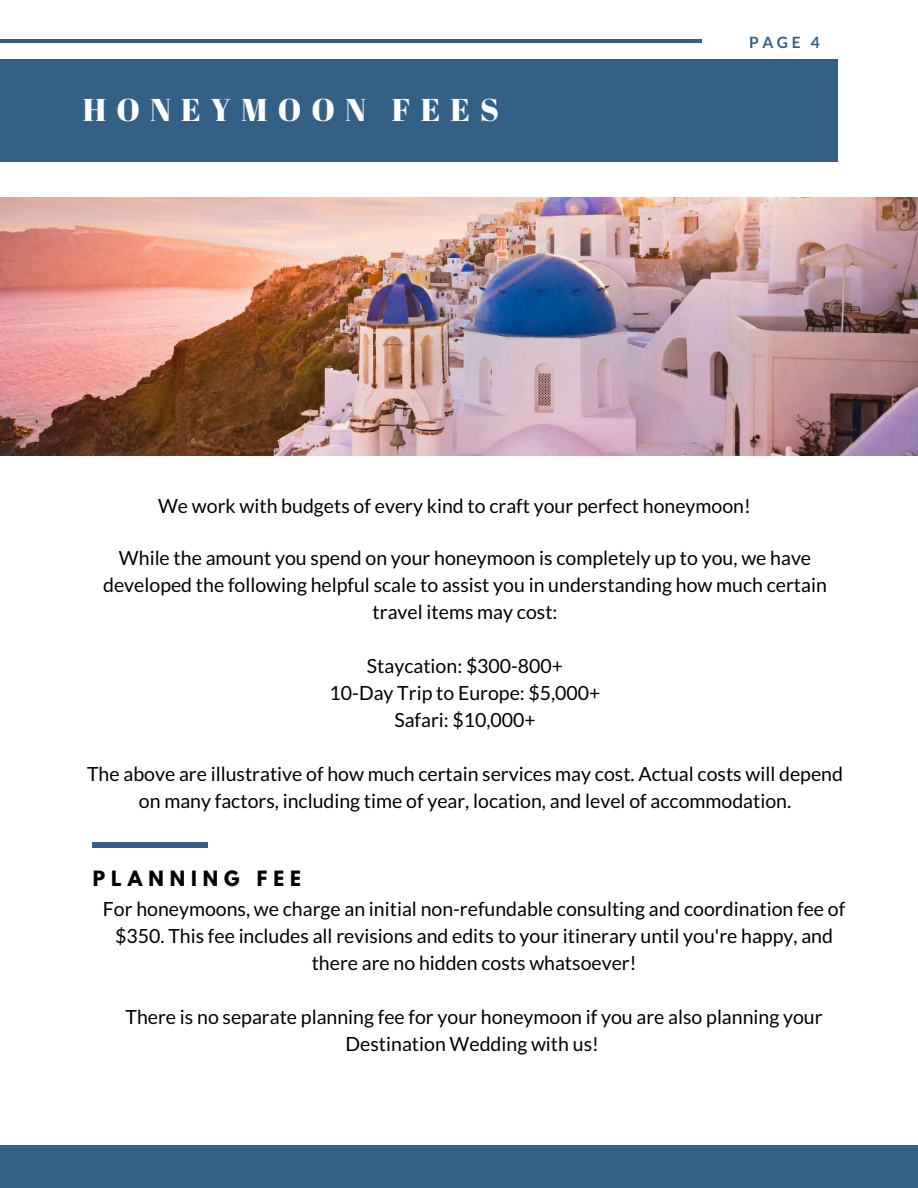
<style>
.page{position:relative;width:918px;height:1188px;background:#fff}
.page>*{position:absolute;margin:0;border:0;box-sizing:border-box;transform-origin:0 0}
.t1{font:31.5px "Abril Fatface";letter-spacing:.32em;color:#fff}
.t2{font:19.5px/27px "Lato";color:#000;text-align:center}
.t3{font:700 18.6px "League Spartan";letter-spacing:.32em;color:#000}
.t4{font:700 15.6px "Lato";color:#356085}
</style>
<div class="page">
<img style="left:0;top:197px;width:918px;height:259px">
<div style="left:92px;top:842px;width:116px;height:6px;background:#356085"></div>
<div style="left:222px;top:59px;width:616px;height:103px;background:#356085"></div>
<div style="left:0;top:59px;width:539px;height:103px;background:#356085"></div>
<hr style="left:0;top:40px;width:702px;height:3px;background:#356085">
<div style="left:0;top:1146px;width:918px;height:42px;background:#356085"></div>
<h1 class="t1" style="left:83px;top:88px;width:418px">HONEYMOON FEES</h1>
<p class="t4" style="left:749px;top:32px;width:72px">PAGE 4</p>
<p class="t2" style="left:158px;top:492px;width:594px">We work with budgets of every kind to craft your perfect honeymoon!</p>
<p class="t2" style="left:103px;top:544px;width:725px">While the amount you spend on your honeymoon is completely up to you, we have developed the following helpful scale to assist you in understanding how much certain travel items may cost:</p>
<p class="t2" style="left:330px;top:652px;width:272px">Staycation: $300-800+<br>10-Day Trip to Europe: $5,000+<br>Safari: $10,000+</p>
<p class="t2" style="left:87px;top:760px;width:757px">The above are illustrative of how much certain services may cost. Actual costs will depend on many factors, including time of year, location, and level of accommodation.</p>
<p class="t3" style="left:93px;top:869px;width:210px">PLANNING FEE</p>
<p class="t2" style="left:103px;top:895px;width:744px">For honeymoons, we charge an initial non-refundable consulting and coordination fee of $350. This fee includes all revisions and edits to your itinerary until you're happy, and there are no hidden costs whatsoever!</p>
<p class="t2" style="left:126px;top:1003px;width:699px">There is no separate planning fee for your honeymoon if you are also planning your<br>Destination Wedding with us!</p>
</div>
